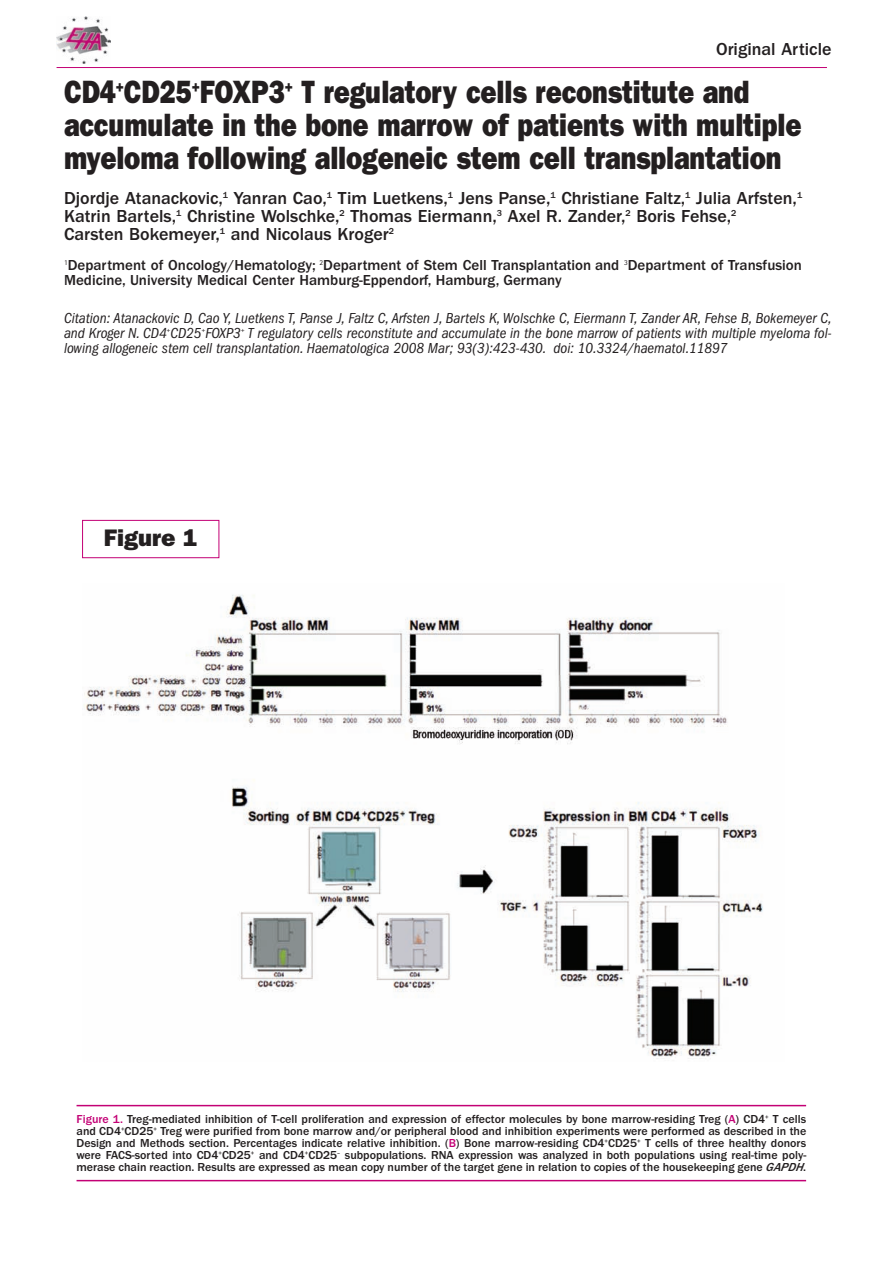
<style>
.page{position:relative;width:893px;height:1263px;background:#fff}
.page>*{position:absolute;margin:0;border:0;box-sizing:border-box;transform-origin:0 0}
.t1{font:800 32.4px/33px "Franklin Gothic";letter-spacing:-.005em;color:#231f20;scale:.83 1}
.t2{font:800 24px "Franklin Gothic";letter-spacing:-.005em;color:#231f20}
.t3{font:500 18px/18px "Franklin Gothic";color:#231f20}
.t4{font:italic condensed 15px/15px "Franklin Gothic";color:#231f20;text-align:justify}
.t5{font:500 15px/15px "Franklin Gothic";color:#231f20}
.t6{font:500 12px/12px "Franklin Gothic";color:#231f20;text-align:justify}
.s1{color:#c30175}
.s2{font-style:italic}
</style>
<div class="page">
<img style="left:84px;top:595px;width:679px;height:464px">
<hr style="left:77px;top:1105px;width:729px;height:1px;background:#c30175">
<hr style="left:77px;top:1180px;width:729px;height:1px;background:#c30175">
<div style="left:82px;top:520px;width:137px;height:38px;border:1px solid #c30175"></div>
<hr style="left:57px;top:67px;width:770px;height:1px;background:#c30175">
<img style="left:57px;top:16px;width:53px;height:48px">
<h3 class="t3" style="left:716px;top:41px;width:117px">Original Article</h3>
<h1 class="t1" style="left:64px;top:78px;width:890px">CD4<sup>+</sup>CD25<sup>+</sup>FOXP3<sup>+</sup> T regulatory cells reconstitute and accumulate in the bone marrow of patients with multiple myeloma following allogeneic stem cell transplantation</h1>
<h3 class="t3" style="left:64px;top:191px;width:740px">Djordje Atanackovic,<sup>1</sup> Yanran Cao,<sup>1</sup> Tim Luetkens,<sup>1</sup> Jens Panse,<sup>1</sup> Christiane Faltz,<sup>1</sup> Julia Arfsten,<sup>1<br></sup>Katrin Bartels,<sup>1</sup> Christine Wolschke,<sup>2</sup> Thomas Eiermann,<sup>3</sup> Axel R. Zander,<sup>2</sup> Boris Fehse,<sup>2<br></sup>Carsten Bokemeyer,<sup>1</sup> and Nicolaus Kroger<sup>2</sup></h3>
<p class="t5" style="left:64px;top:259px;width:739px"><sup>1</sup>Department of Oncology/Hematology; <sup>2</sup>Department of Stem Cell Transplantation and <sup>3</sup>Department of Transfusion<br>Medicine, University Medical Center Hamburg-Eppendorf, Hamburg, Germany</p>
<p class="t4" style="left:64px;top:312px;width:769px">Citation: Atanackovic D, Cao Y, Luetkens T, Panse J, Faltz C, Arfsten J, Bartels K, Wolschke C, Eiermann T, Zander AR, Fehse B, Bokemeyer C, and Kroger N. CD4<sup>+</sup>CD25<sup>+</sup>FOXP3<sup>+</sup> T regulatory cells reconstitute and accumulate in the bone marrow of patients with multiple myeloma fol&shy;lowing allogeneic stem cell transplantation. Haematologica 2008 Mar; 93(3):423-430. doi: 10.3324/haematol.11897</p>
<h2 class="t2" style="left:104px;top:530px;width:95px">Figure 1</h2>
<p class="t6" style="left:77px;top:1114px;width:731px"><span class="s1">Figure 1.</span> Treg-mediated inhibition of T-cell proliferation and expression of effector molecules by bone marrow-residing Treg (<span class="s1">A</span>) CD4<sup>+</sup> T cells and CD4<sup>+</sup>CD25<sup>+</sup> Treg were purified from bone marrow and/or peripheral blood and inhibition experiments were performed as described in the Design and Methods section. Percentages indicate relative inhibition. (<span class="s1">B</span>) Bone marrow-residing CD4<sup>+</sup>CD25<sup>+</sup> T cells of three healthy donors were FACS-sorted into CD4<sup>+</sup>CD25<sup>+</sup> and CD4<sup>+</sup>CD25<sup>–</sup> subpopulations. RNA expression was analyzed in both populations using real-time poly&shy;merase chain reaction. Results are expressed as mean copy number of the target gene in relation to copies of the housekeeping gene <span class="s2">GAPDH</span>.</p>
</div>
